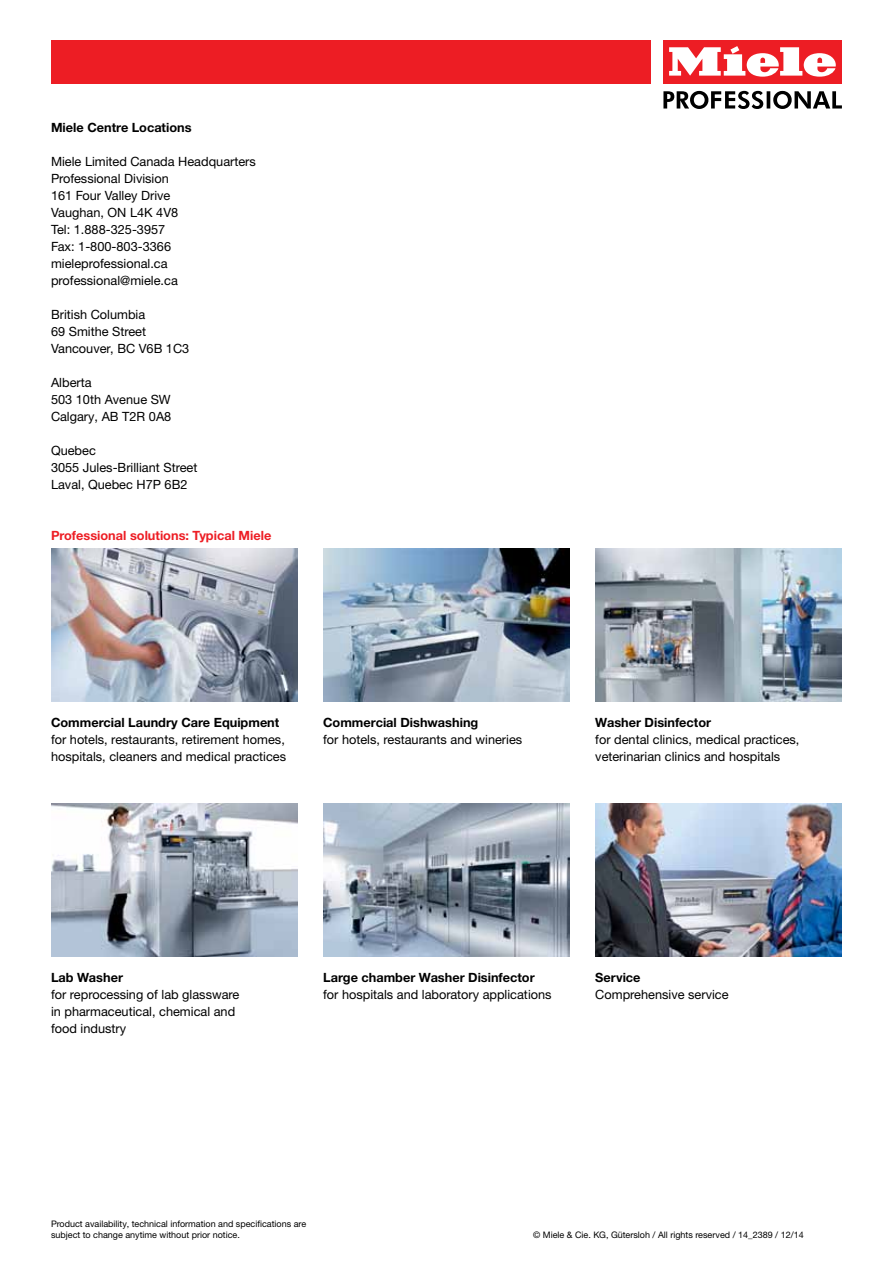
<style>
.page{position:relative;width:893px;height:1263px;background:#fff}
.page>*{position:absolute;margin:0;border:0;box-sizing:border-box;transform-origin:0 0}
.t1{font:12.75px/17px "Helvetica Neue LTW1 G";color:#000}
.t2{font:700 12.75px "Helvetica Neue LTW1 G";color:#000}
.t3{font:700 12.75px "Helvetica Neue LTW1 G";color:#ed1d24}
.t4{font:9px/10.8px "Helvetica Neue LTW1 G";color:#000}
</style>
<div class="page">
<div style="left:51px;top:40px;width:600px;height:44px;background:#ed1d24"></div>
<svg style="left:663px;top:91px;width:179px;height:18px"></svg>
<div style="left:663px;top:40px;width:179px;height:44px;background:#ed1d24"></div>
<svg style="left:669px;top:46px;width:167px;height:31px"></svg>
<img style="left:51px;top:549px;width:247px;height:153px">
<img style="left:323px;top:549px;width:247px;height:153px">
<img style="left:323px;top:804px;width:247px;height:153px">
<img style="left:595px;top:549px;width:247px;height:153px">
<img style="left:595px;top:804px;width:247px;height:153px">
<img style="left:51px;top:804px;width:247px;height:153px">
<p class="t2" style="left:51px;top:119px;width:142px">Miele Centre Locations</p>
<p class="t1" style="left:51px;top:153px;width:206px">Miele Limited Canada Headquarters<br>Professional Division<br>161 Four Valley Drive<br>Vaughan, ON L4K 4V8<br>Tel: 1.888-325-3957<br>Fax: 1-800-803-3366 mieleprofessional.ca professional@miele.ca</p>
<p class="t1" style="left:51px;top:306px;width:140px">British Columbia<br>69 Smithe Street<br>Vancouver, BC V6B 1C3</p>
<p class="t1" style="left:51px;top:374px;width:122px">Alberta<br>503 10th Avenue SW<br>Calgary, AB T2R 0A8</p>
<p class="t1" style="left:51px;top:442px;width:148px">Quebec<br>3055 Jules-Brilliant Street<br>Laval, Quebec H7P 6B2</p>
<p class="t3" style="left:51px;top:528px;width:222px">Professional solutions: Typical Miele</p>
<p class="t2" style="left:51px;top:715px;width:230px">Commercial Laundry Care Equipment</p>
<p class="t1" style="left:51px;top:731px;width:237px">for hotels, restaurants, retirement homes, hospitals, cleaners and medical practices</p>
<p class="t2" style="left:323px;top:715px;width:157px">Commercial Dishwashing</p>
<p class="t1" style="left:323px;top:731px;width:201px">for hotels, restaurants and wineries</p>
<p class="t2" style="left:595px;top:715px;width:117px">Washer Disinfector</p>
<p class="t1" style="left:595px;top:731px;width:206px">for dental clinics, medical practices, veterinarian clinics and hospitals</p>
<p class="t2" style="left:51px;top:970px;width:73px">Lab Washer</p>
<p class="t1" style="left:51px;top:986px;width:190px">for reprocessing of lab glassware in pharmaceutical, chemical and food industry</p>
<p class="t2" style="left:323px;top:970px;width:213px">Large chamber Washer Disinfector</p>
<p class="t1" style="left:323px;top:986px;width:230px">for hospitals and laboratory applications</p>
<p class="t2" style="left:595px;top:970px;width:47px">Service</p>
<p class="t1" style="left:595px;top:986px;width:135px">Comprehensive service</p>
<p class="t4" style="left:51px;top:1218px;width:257px">Product availability, technical information and specifications are subject to change anytime without prior notice.</p>
<p class="t4" style="left:533px;top:1229px;width:272px">© Miele &amp; Cie. KG, Gütersloh / All rights reserved / 14_2389 / 12/14</p>
</div>
